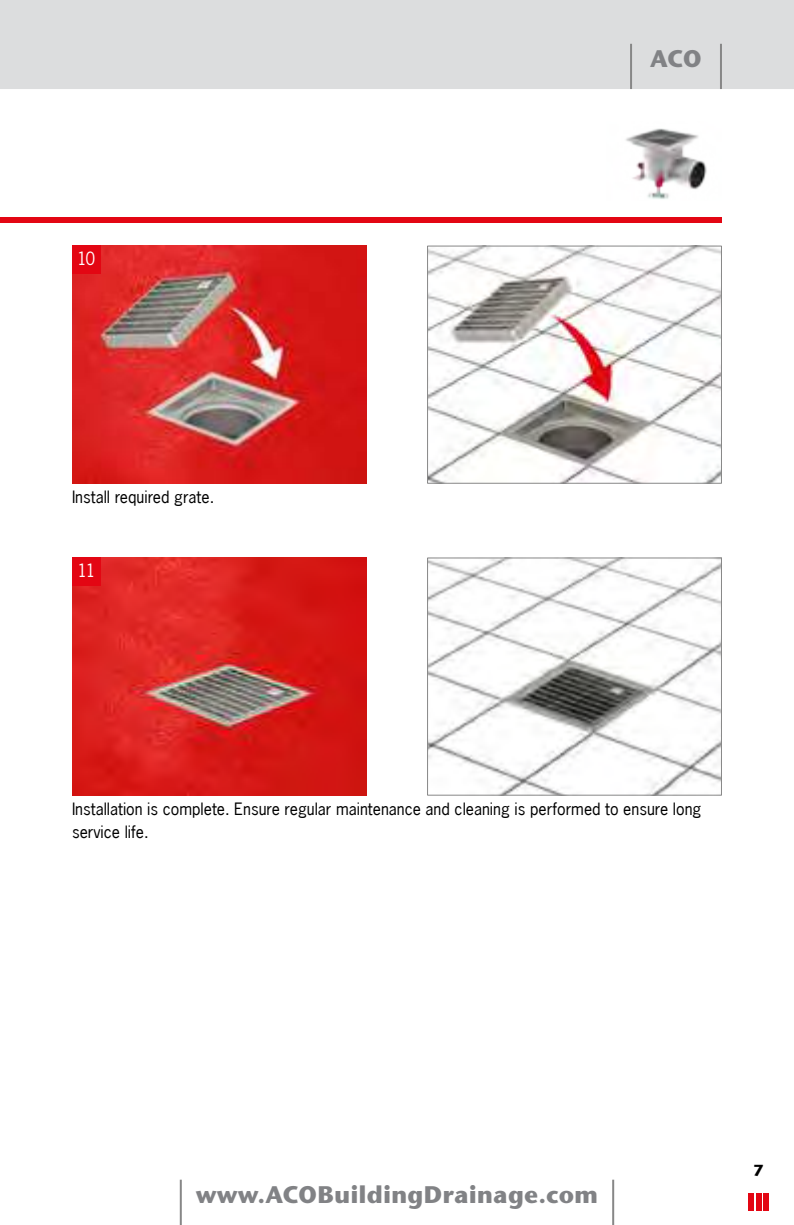
<style>
.page{position:relative;width:794px;height:1225px;background:#fff}
.page>*{position:absolute;margin:0;border:0;box-sizing:border-box;transform-origin:0 0}
.t1{font:700 24px "Stone Sans ITC Pro";color:#818285}
.t2{font:20px "News Gothic TOT";color:#fff}
.t3{font:16px/22.6px "News Gothic";color:#000}
.t4{font:700 16px "Stone Sans ITC Pro";color:#000}
</style>
<div class="page">
<div style="left:748px;top:1193px;width:6px;height:17px;background:#e30613"></div>
<div style="left:755px;top:1193px;width:6px;height:17px;background:#e30613"></div>
<div style="left:763px;top:1193px;width:5px;height:17px;background:#e30613"></div>
<div style="left:0;top:0;width:794px;height:89px;background:#dcddde"></div>
<hr style="left:630px;top:44px;width:2px;height:45px;background:#878787">
<hr style="left:720px;top:44px;width:2px;height:45px;background:#878787">
<hr style="left:180px;top:1179px;width:2px;height:46px;background:#878787">
<hr style="left:612px;top:1179px;width:2px;height:46px;background:#878787">
<img style="left:72px;top:245px;width:295px;height:239px">
<img style="left:429px;top:247px;width:291px;height:235px">
<div style="left:427px;top:245px;width:295px;height:239px;border:1px solid #878787"></div>
<div style="left:72px;top:245px;width:28px;height:29px;background:#e30613"></div>
<div style="left:0;top:217px;width:722px;height:6px;background:#e30613"></div>
<img style="left:626px;top:128px;width:81px;height:71px">
<img style="left:72px;top:557px;width:295px;height:238px">
<img style="left:429px;top:559px;width:291px;height:234px">
<div style="left:427px;top:557px;width:295px;height:238px;border:1px solid #878787"></div>
<div style="left:72px;top:557px;width:28px;height:29px;background:#e30613"></div>
<p class="t2" style="left:77px;top:247px;width:20px">10</p>
<p class="t3" style="left:72px;top:486px;width:144px">Install required grate.</p>
<p class="t2" style="left:77px;top:559px;width:20px">11</p>
<h1 class="t1" style="left:650px;top:43px;width:53px">ACO</h1>
<p class="t3" style="left:72px;top:797px;width:631px">Installation is complete. Ensure regular maintenance and cleaning is performed to ensure long service life.</p>
<h1 class="t1" style="left:196px;top:1179px;width:404px">www.ACOBuildingDrainage.com</h1>
<p class="t4" style="left:753px;top:1160px;width:12px">7</p>
</div>
